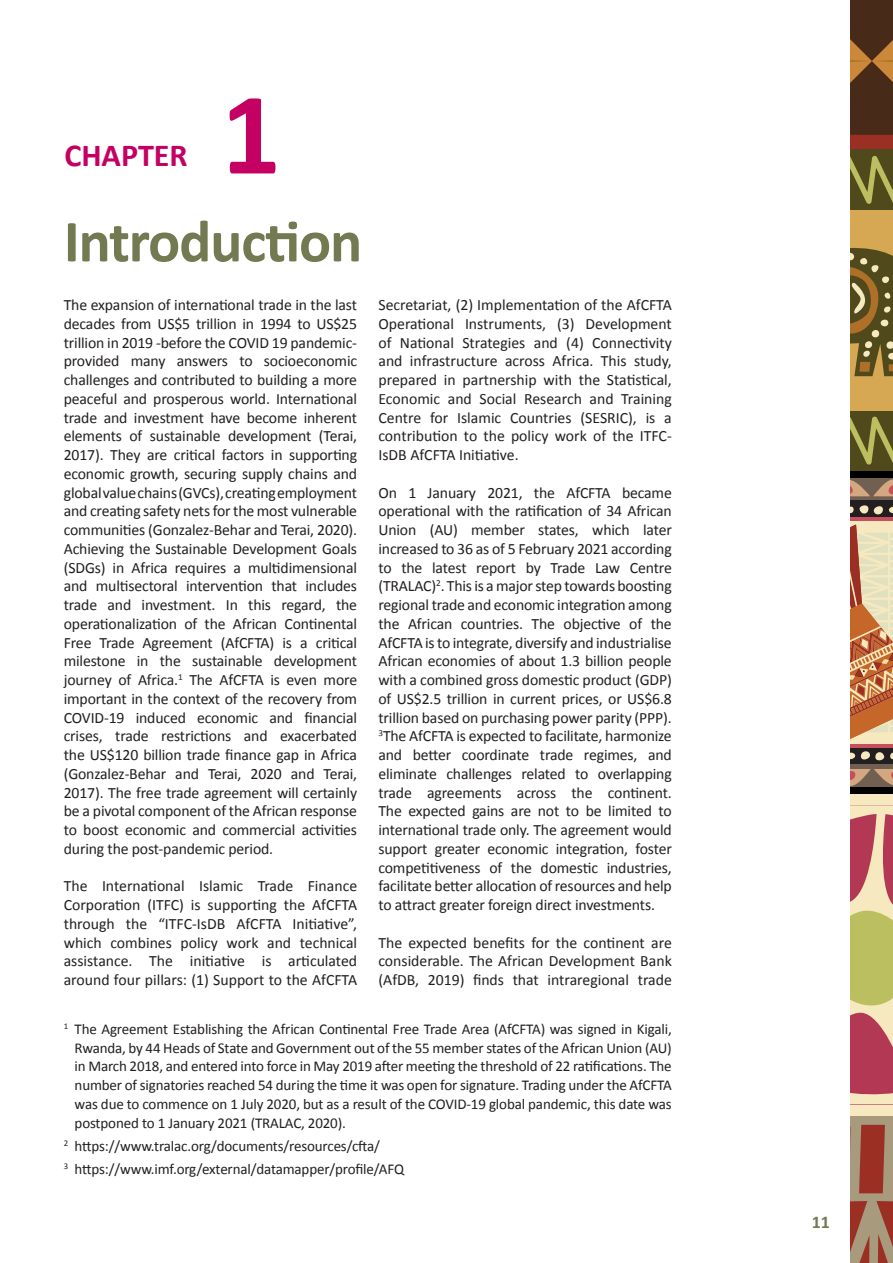
<style>
.page{position:relative;width:893px;height:1263px;background:#fff}
.page>*{position:absolute;margin:0;border:0;box-sizing:border-box;transform-origin:0 0}
.Chapter_Number{font:700 117.9px "Calibri";color:#c40063}
.Heading{font:700 60px "Calibri";letter-spacing:-.02em;color:#737a51}
.Chapter{font:700 32.1px "Calibri";color:#c40063}
.t1{font:700 18px "Calibri";color:#737a51}
.Bodytext{font:15.75px/18.8px "Calibri";letter-spacing:-.01em;color:#231f20;text-align:justify}
.Source{font:15px/18.8px "Calibri";letter-spacing:-.01em;color:#231f20;text-align:justify}
</style>
<div class="page">
<div style="left:850px;top:1116px;width:43px;height:147px;background:#a79a7d"></div>
<svg style="left:876px;top:1201px;width:17px;height:62px"></svg>
<svg style="left:850px;top:1201px;width:19px;height:62px"></svg>
<svg style="left:859px;top:1125px;width:26px;height:68px;background:#9c382a"></svg>
<div style="left:850px;top:794px;width:43px;height:322px;background:#f7e9bf"></div>
<svg style="left:850px;top:0;width:43px;height:1105px;background:#a27b54"></svg>
<p class="Chapter" style="left:64px;top:135px;width:125px">CHAPTER</p>
<p class="Chapter_Number" style="left:221px;top:59px;width:61px">1</p>
<p class="Heading" style="left:64px;top:203px;width:300px">Introduction</p>
<p class="Bodytext" style="left:64px;top:295px;width:295px">The expansion of international trade in the last decades from US$5 trillion in 1994 to US$25 trillion in 2019 -before the COVID 19 pandemic&shy;provided many answers to socioeconomic challenges and contributed to building a more peaceful and prosperous world. International trade and investment have become inherent elements of sustainable development (Terai, 2017). They are critical factors in supporting economic growth, securing supply chains and global value chains (GVCs), creating employment and creating safety nets for the most vulnerable communities (Gonzalez-Behar and Terai, 2020).<br>Achieving the Sustainable Development Goals (SDGs) in Africa requires a multidimensional and multisectoral intervention that includes trade and investment. In this regard, the operationalization of the African Continental Free Trade Agreement (AfCFTA) is a critical milestone in the sustainable development journey of Africa.<sup>1</sup> The AfCFTA is even more important in the context of the recovery from COVID-19 induced economic and financial crises, trade restrictions and exacerbated the US$120 billion trade finance gap in Africa (Gonzalez-Behar and Terai, 2020 and Terai, 2017). The free trade agreement will certainly be a pivotal component of the African response to boost economic and commercial activities during the post-pandemic period.</p>
<p class="Bodytext" style="left:64px;top:877px;width:295px">The International Islamic Trade Finance Corporation (ITFC) is supporting the AfCFTA through the “ITFC-IsDB AfCFTA Initiative”, which combines policy work and technical assistance. The initiative is articulated around four pillars: (1) Support to the AfCFTA</p>
<p class="Bodytext" style="left:378px;top:295px;width:295px">Secretariat, (2) Implementation of the AfCFTA Operational Instruments, (3) Development of National Strategies and (4) Connectivity and infrastructure across Africa. This study, prepared in partnership with the Statistical, Economic and Social Research and Training Centre for Islamic Countries (SESRIC), is a contribution to the policy work of the ITFC-IsDB AfCFTA Initiative.</p>
<p class="Bodytext" style="left:378px;top:483px;width:295px">On 1 January 2021, the AfCFTA became operational with the ratification of 34 African Union (AU) member states, which later increased to 36 as of 5 February 2021 according to the latest report by Trade Law Centre (TRALAC)<sup>2</sup>. This is a major step towards boosting regional trade and economic integration among the African countries. The objective of the AfCFTA is to integrate, diversify and industrialise African economies of about 1.3 billion people with a combined gross domestic product (GDP) of US$2.5 trillion in current prices, or US$6.8 trillion based on purchasing power parity (PPP).<br><sup>3</sup>The AfCFTA is expected to facilitate, harmonize and better coordinate trade regimes, and eliminate challenges related to overlapping trade agreements across the continent.<br>The expected gains are not to be limited to international trade only. The agreement would support greater economic integration, foster competitiveness of the domestic industries, facilitate better allocation of resources and help to attract greater foreign direct investments.</p>
<p class="Bodytext" style="left:378px;top:933px;width:295px">The expected benefits for the continent are considerable. The African Development Bank (AfDB, 2019) finds that intraregional trade</p>
<p class="Source" style="left:75px;top:1019px;width:599px;text-indent:-11px"><sup>1</sup> The Agreement Establishing the African Continental Free Trade Area (AfCFTA) was signed in Kigali, Rwanda, by 44 Heads of State and Government out of the 55 member states of the African Union (AU) in March 2018, and entered into force in May 2019 after meeting the threshold of 22 ratifications. The number of signatories reached 54 during the time it was open for signature. Trading under the AfCFTA was due to commence on 1 July 2020, but as a result of the COVID-19 global pandemic, this date was postponed to 1 January 2021 (TRALAC, 2020).</p>
<p class="Source" style="left:64px;top:1136px;width:318px"><sup>2</sup> https://www.tralac.org/documents/resources/cfta/</p>
<p class="Source" style="left:64px;top:1159px;width:342px"><sup>3</sup> https://www.imf.org/external/datamapper/profile/AFQ</p>
<p class="t1" style="left:812px;top:1210px;width:19px">11</p>
</div>
